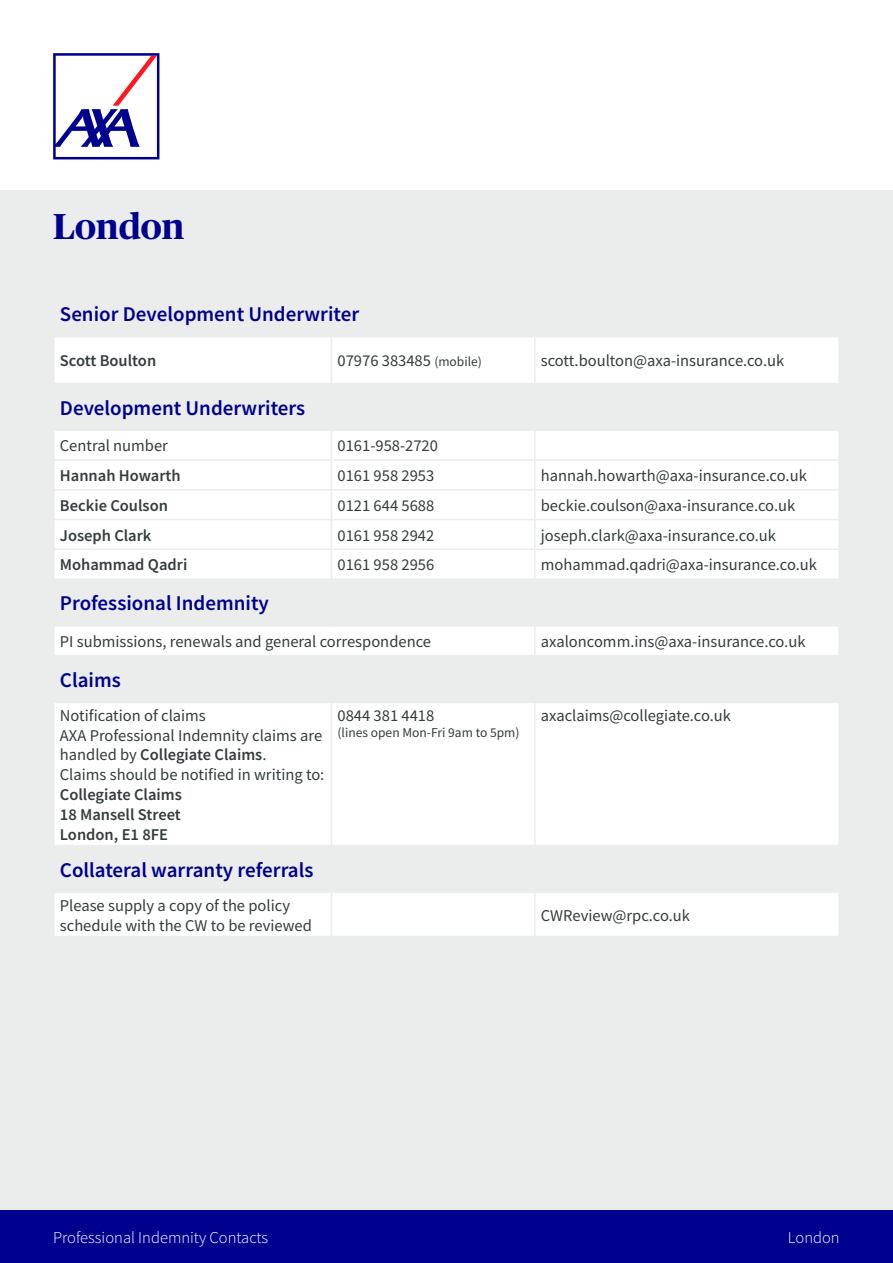
<style>
.page{position:relative;width:893px;height:1263px;background:#fff}
.page>*{position:absolute;margin:0;border:0;box-sizing:border-box;transform-origin:0 0}
._1_-_A4_-_TITLE_-_Pa{font:700 36px "Publico Headline";color:#00008f}
._3_-_A4_-_SUB-HEADER{font:600 21px "Source Sans Pro";color:#00008f}
._4_-_A4_-_COPY_-_11p{font:16.5px/19.8px "Source Sans Pro";color:#343c3d}
._4_-_A4_-_COPY_-_11p-2{font:600 16.5px "Source Sans Pro";color:#343c3d}
.Contacts_-_11pt{font:16.5px "Source Sans Pro";color:#343c3d}
._7_-_A4_-_Navigation{font:300 16.5px "Source Sans Pro";color:#fff}
._4_-_A4_-_COPY_-_9pt{font:13.5px "Source Sans Pro";color:#343c3d}
.s1{font-size:13.5px}
.s2{font-weight:600}
</style>
<div class="page">
<div style="left:0;top:1210px;width:893px;height:53px;background:#00008f"></div>
<svg style="left:53px;top:53px;width:106px;height:106px"></svg>
<div style="left:0;top:191px;width:893px;height:1019px;background:#ebecec"></div>
<svg style="left:55px;top:337px;width:783px;height:599px;fill:#fff"></svg>
<hr style="left:331px;top:337px;width:1px;height:46px;background:#ebecec">
<hr style="left:534px;top:337px;width:2px;height:46px;background:#ebecec">
<hr style="left:53px;top:383px;width:279px;height:1px;background:#ebecec">
<hr style="left:332px;top:383px;width:203px;height:1px;background:#ebecec">
<hr style="left:535px;top:383px;width:305px;height:1px;background:#ebecec">
<hr style="left:53px;top:429px;width:279px;height:2px;background:#ebecec">
<hr style="left:332px;top:429px;width:203px;height:2px;background:#ebecec">
<hr style="left:535px;top:429px;width:305px;height:2px;background:#ebecec">
<hr style="left:534px;top:431px;width:2px;height:28px;background:#ebecec">
<hr style="left:53px;top:459px;width:279px;height:2px;background:#ebecec">
<hr style="left:332px;top:459px;width:203px;height:2px;background:#ebecec">
<hr style="left:535px;top:459px;width:305px;height:2px;background:#ebecec">
<hr style="left:534px;top:461px;width:2px;height:28px;background:#ebecec">
<hr style="left:53px;top:489px;width:279px;height:1px;background:#ebecec">
<hr style="left:332px;top:489px;width:203px;height:1px;background:#ebecec">
<hr style="left:535px;top:489px;width:305px;height:1px;background:#ebecec">
<hr style="left:534px;top:490px;width:2px;height:29px;background:#ebecec">
<hr style="left:53px;top:519px;width:279px;height:1px;background:#ebecec">
<hr style="left:332px;top:519px;width:203px;height:1px;background:#ebecec">
<hr style="left:535px;top:519px;width:305px;height:1px;background:#ebecec">
<hr style="left:534px;top:520px;width:2px;height:29px;background:#ebecec">
<hr style="left:53px;top:549px;width:279px;height:1px;background:#ebecec">
<hr style="left:332px;top:549px;width:203px;height:1px;background:#ebecec">
<svg style="left:331px;top:431px;width:1px;height:147px"></svg>
<hr style="left:535px;top:549px;width:305px;height:1px;background:#ebecec">
<hr style="left:534px;top:550px;width:2px;height:28px;background:#ebecec">
<hr style="left:53px;top:578px;width:279px;height:2px;background:#ebecec">
<hr style="left:332px;top:578px;width:203px;height:2px;background:#ebecec">
<hr style="left:535px;top:578px;width:305px;height:2px;background:#ebecec">
<hr style="left:53px;top:625px;width:279px;height:2px;background:#ebecec">
<hr style="left:332px;top:625px;width:203px;height:2px;background:#ebecec">
<hr style="left:535px;top:625px;width:305px;height:2px;background:#ebecec">
<hr style="left:534px;top:627px;width:2px;height:28px;background:#ebecec">
<hr style="left:53px;top:655px;width:279px;height:1px;background:#ebecec">
<hr style="left:332px;top:655px;width:203px;height:1px;background:#ebecec">
<hr style="left:535px;top:655px;width:305px;height:1px;background:#ebecec">
<hr style="left:53px;top:702px;width:279px;height:1px;background:#ebecec">
<hr style="left:332px;top:702px;width:203px;height:1px;background:#ebecec">
<hr style="left:331px;top:703px;width:1px;height:142px;background:#ebecec">
<hr style="left:535px;top:702px;width:305px;height:1px;background:#ebecec">
<hr style="left:534px;top:703px;width:2px;height:142px;background:#ebecec">
<hr style="left:53px;top:845px;width:279px;height:1px;background:#ebecec">
<hr style="left:332px;top:845px;width:203px;height:1px;background:#ebecec">
<hr style="left:535px;top:845px;width:305px;height:1px;background:#ebecec">
<hr style="left:53px;top:892px;width:279px;height:1px;background:#ebecec">
<hr style="left:332px;top:892px;width:203px;height:1px;background:#ebecec">
<hr style="left:331px;top:893px;width:1px;height:43px;background:#ebecec">
<hr style="left:535px;top:892px;width:305px;height:1px;background:#ebecec">
<hr style="left:534px;top:893px;width:2px;height:43px;background:#ebecec">
<p class="_1_-_A4_-_TITLE_-_Pa" style="left:53px;top:201px;width:133px">London</p>
<p class="_3_-_A4_-_SUB-HEADER" style="left:60px;top:300px;width:301px">Senior Development Underwriter</p>
<p class="_4_-_A4_-_COPY_-_11p-2" style="left:60px;top:350px;width:98px">Scott Boulton</p>
<p class="Contacts_-_11pt" style="left:338px;top:350px;width:146px">07976 383485 <span class="s1">(mobile)</span></p>
<p class="Contacts_-_11pt" style="left:541px;top:350px;width:245px">scott.boulton@axa-insurance.co.uk</p>
<p class="_3_-_A4_-_SUB-HEADER" style="left:60px;top:394px;width:247px">Development Underwriters</p>
<p class="_4_-_A4_-_COPY_-_11p" style="left:60px;top:436px;width:110px">Central number</p>
<p class="_4_-_A4_-_COPY_-_11p" style="left:338px;top:436px;width:102px">0161-958-2720</p>
<p class="_4_-_A4_-_COPY_-_11p-2" style="left:60px;top:465px;width:122px">Hannah Howarth</p>
<p class="_4_-_A4_-_COPY_-_11p" style="left:338px;top:466px;width:98px">0161 958 2953</p>
<p class="_4_-_A4_-_COPY_-_11p" style="left:541px;top:466px;width:267px">hannah.howarth@axa-insurance.co.uk</p>
<p class="_4_-_A4_-_COPY_-_11p-2" style="left:60px;top:494px;width:110px">Beckie Coulson</p>
<p class="_4_-_A4_-_COPY_-_11p" style="left:338px;top:495px;width:98px">0121 644 5688</p>
<p class="_4_-_A4_-_COPY_-_11p" style="left:541px;top:495px;width:256px">beckie.coulson@axa-insurance.co.uk</p>
<p class="_4_-_A4_-_COPY_-_11p-2" style="left:60px;top:524px;width:93px">Joseph Clark</p>
<p class="_4_-_A4_-_COPY_-_11p" style="left:338px;top:525px;width:98px">0161 958 2942</p>
<p class="_4_-_A4_-_COPY_-_11p" style="left:541px;top:525px;width:237px">joseph.clark@axa-insurance.co.uk</p>
<p class="_4_-_A4_-_COPY_-_11p-2" style="left:60px;top:554px;width:129px">Mohammad Qadri</p>
<p class="_4_-_A4_-_COPY_-_11p" style="left:338px;top:555px;width:98px">0161 958 2956</p>
<p class="_4_-_A4_-_COPY_-_11p" style="left:541px;top:555px;width:278px">mohammad.qadri@axa-insurance.co.uk</p>
<p class="_3_-_A4_-_SUB-HEADER" style="left:60px;top:590px;width:211px">Professional Indemnity</p>
<p class="_4_-_A4_-_COPY_-_11p" style="left:60px;top:631px;width:373px">PI submissions, renewals and general correspondence</p>
<p class="_4_-_A4_-_COPY_-_11p" style="left:541px;top:631px;width:266px">axaloncomm.ins@axa-insurance.co.uk</p>
<p class="_3_-_A4_-_SUB-HEADER" style="left:60px;top:666px;width:62px">Claims</p>
<p class="_4_-_A4_-_COPY_-_11p" style="left:60px;top:705px;width:147px">Notification of claims</p>
<p class="_4_-_A4_-_COPY_-_11p" style="left:60px;top:725px;width:264px">AXA Professional Indemnity claims are handled by <span class="s2">Collegiate Claims</span>.</p>
<p class="_4_-_A4_-_COPY_-_11p" style="left:60px;top:765px;width:266px">Claims should be notified in writing to:<br><span class="s2">Collegiate Claims</span></p>
<p class="_4_-_A4_-_COPY_-_11p-2" style="left:60px;top:803px;width:123px">18 Mansell Street</p>
<p class="_4_-_A4_-_COPY_-_11p-2" style="left:60px;top:823px;width:110px">London, E1 8FE</p>
<p class="_4_-_A4_-_COPY_-_11p" style="left:541px;top:705px;width:192px">axaclaims@collegiate.co.uk</p>
<p class="_4_-_A4_-_COPY_-_11p" style="left:338px;top:705px;width:98px">0844 381 4418</p>
<p class="_4_-_A4_-_COPY_-_9pt" style="left:338px;top:724px;width:183px">(lines open Mon-Fri 9am to 5pm)</p>
<p class="_3_-_A4_-_SUB-HEADER" style="left:60px;top:856px;width:255px">Collateral warranty referrals</p>
<p class="_4_-_A4_-_COPY_-_11p" style="left:60px;top:895px;width:254px">Please supply a copy of the policy schedule with the CW to be reviewed</p>
<p class="_4_-_A4_-_COPY_-_11p" style="left:541px;top:905px;width:151px">CWReview@rpc.co.uk</p>
<p class="_7_-_A4_-_Navigation" style="left:53px;top:1227px;width:217px">Professional Indemnity Contacts</p>
<p class="_7_-_A4_-_Navigation" style="left:788px;top:1227px;width:53px">London</p>
</div>
